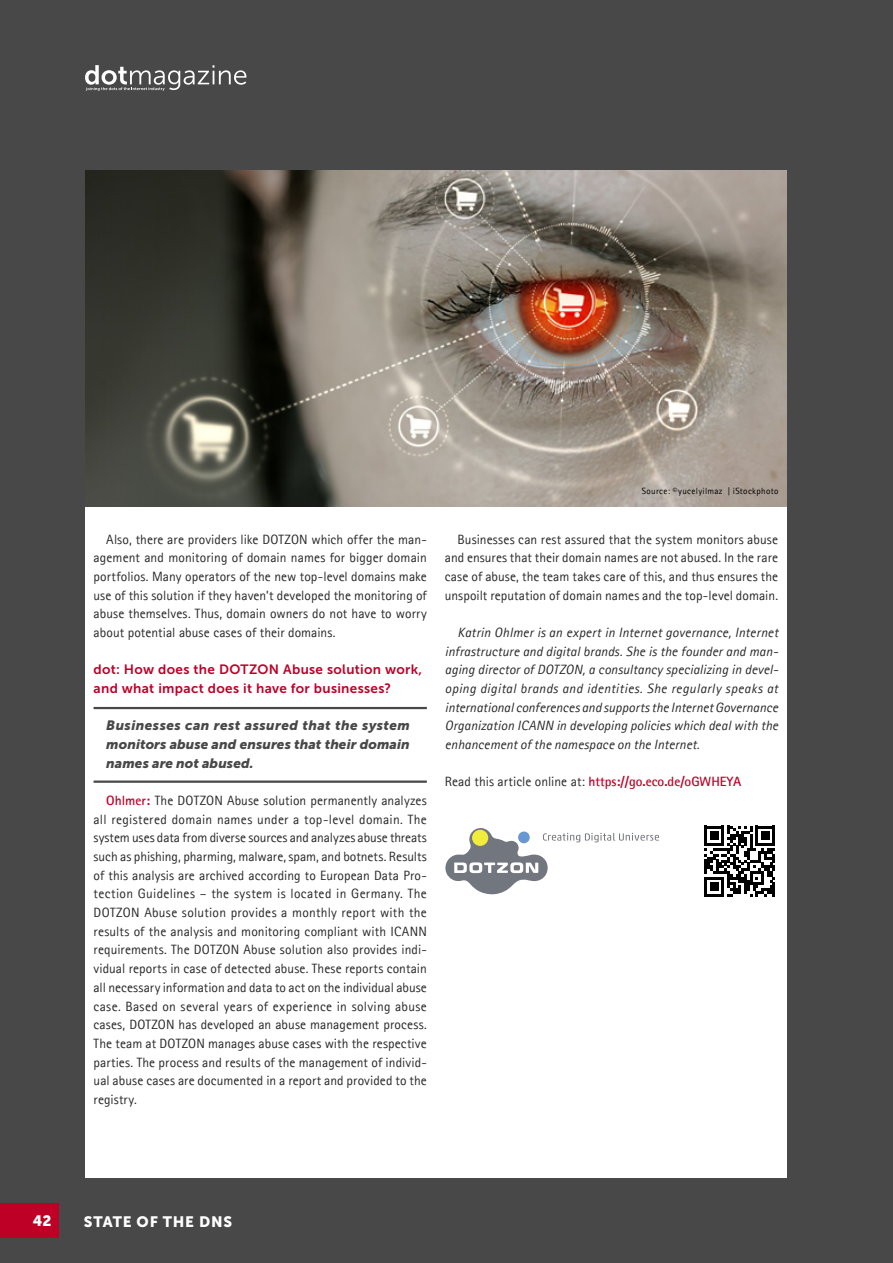
<style>
.page{position:relative;width:893px;height:1263px;background:#484848}
.page>*{position:absolute;margin:0;border:0;box-sizing:border-box;transform-origin:0 0}
.t1{font:15px "Museo Sans 900";letter-spacing:.05em;color:#fff}
.t2{font:13.5px/18.6px "Rotis Sans Serif";letter-spacing:.005em;color:#292929;text-align:justify}
.t3{font:italic 13.5px/18.6px "Rotis Sans Serif";letter-spacing:.005em;color:#292929;text-align:justify}
.t4{font:italic 13.5px/18.6px "Museo Sans 900";letter-spacing:.005em;color:#484848;text-align:justify}
.t5{font:13.5px/18.6px "Museo Sans 700";letter-spacing:.025em;color:#be0027}
.t6{font:700 13.5px "Rotis Sans Serif";color:#be0027}
.t7{font:9px "Rotis Sans Serif";letter-spacing:.04em;color:#000}
.s1{font-weight:700;color:#be0027}
.s2{font-weight:400;color:#292929}
</style>
<div class="page">
<svg style="left:85px;top:65px;width:161px;height:26px"></svg>
<div style="left:0;top:1203px;width:59px;height:34px;background:#be0027"></div>
<div style="left:85px;top:170px;width:702px;height:1008px;background:#fff"></div>
<hr style="left:94px;top:707px;width:333px;height:2px;background:#484848">
<hr style="left:94px;top:780px;width:333px;height:3px;background:#484848">
<img style="left:85px;top:170px;width:702px;height:336px">
<svg style="left:704px;top:826px;width:71px;height:70px"></svg>
<svg style="left:445px;top:828px;width:214px;height:66px"></svg>
<div style="left:518px;top:831px;width:12px;height:12px;background:#6998d1;border-radius:50%"></div>
<p class="t2" style="left:94px;top:531px;width:335px;text-indent:13px">Also, there are providers like DOTZON which offer the man&shy;agement and monitoring of domain names for bigger domain portfolios. Many operators of the new top-level domains make use of this solution if they haven’t developed the monitoring of abuse themselves. Thus, domain owners do not have to worry about potential abuse cases of their domains.</p>
<p class="t5" style="left:94px;top:660px;width:330px">dot: How does the DOTZON Abuse solution work, and what impact does it have for businesses?</p>
<p class="t4" style="left:106px;top:716px;width:305px">Businesses can rest assured that the system monitors abuse and ensures that their domain names are not abused.</p>
<p class="t2" style="left:94px;top:792px;width:335px;text-indent:13px"><span class="s1">Ohlmer:</span> The DOTZON Abuse solution permanently analyzes all registered domain names under a top-level domain. The system uses data from diverse sources and analyzes abuse threats such as phishing, pharming, malware, spam, and botnets. Results of this analysis are archived according to European Data Pro&shy;tection Guidelines – the system is located in Germany. The DOTZON Abuse solution provides a monthly report with the results of the analysis and monitoring compliant with ICANN requirements. The DOTZON Abuse solution also provides indi&shy;vidual reports in case of detected abuse. These reports contain all necessary information and data to act on the individual abuse case. Based on several years of experience in solving abuse cases, DOTZON has developed an abuse management process.<br>The team at DOTZON manages abuse cases with the respective parties. The process and results of the management of individ&shy;ual abuse cases are documented in a report and provided to the registry.</p>
<p class="t7" style="left:642px;top:487px;width:138px">Source: ©yucelyilmaz | iStockphoto</p>
<p class="t2" style="left:445px;top:531px;width:335px;text-indent:13px">Businesses can rest assured that the system monitors abuse and ensures that their domain names are not abused. In the rare case of abuse, the team takes care of this, and thus ensures the unspoilt reputation of domain names and the top-level domain.</p>
<p class="t3" style="left:445px;top:624px;width:335px;text-indent:13px">Katrin Ohlmer is an expert in Internet governance, Internet infrastructure and digital brands. She is the founder and man&shy;aging director of DOTZON, a consultancy specializing in devel&shy;oping digital brands and identities. She regularly speaks at international conferences and supports the Internet Governance Organization ICANN in developing policies which deal with the enhancement of the namespace on the Internet.</p>
<p class="t6" style="left:445px;top:776px;width:298px"><span class="s2">Read this article online at:</span> https://go.eco.de/oGWHEYA</p>
<p class="t1" style="left:33px;top:1212px;width:20px">42</p>
<p class="t1" style="left:84px;top:1213px;width:150px">STATE OF THE DNS</p>
</div>
